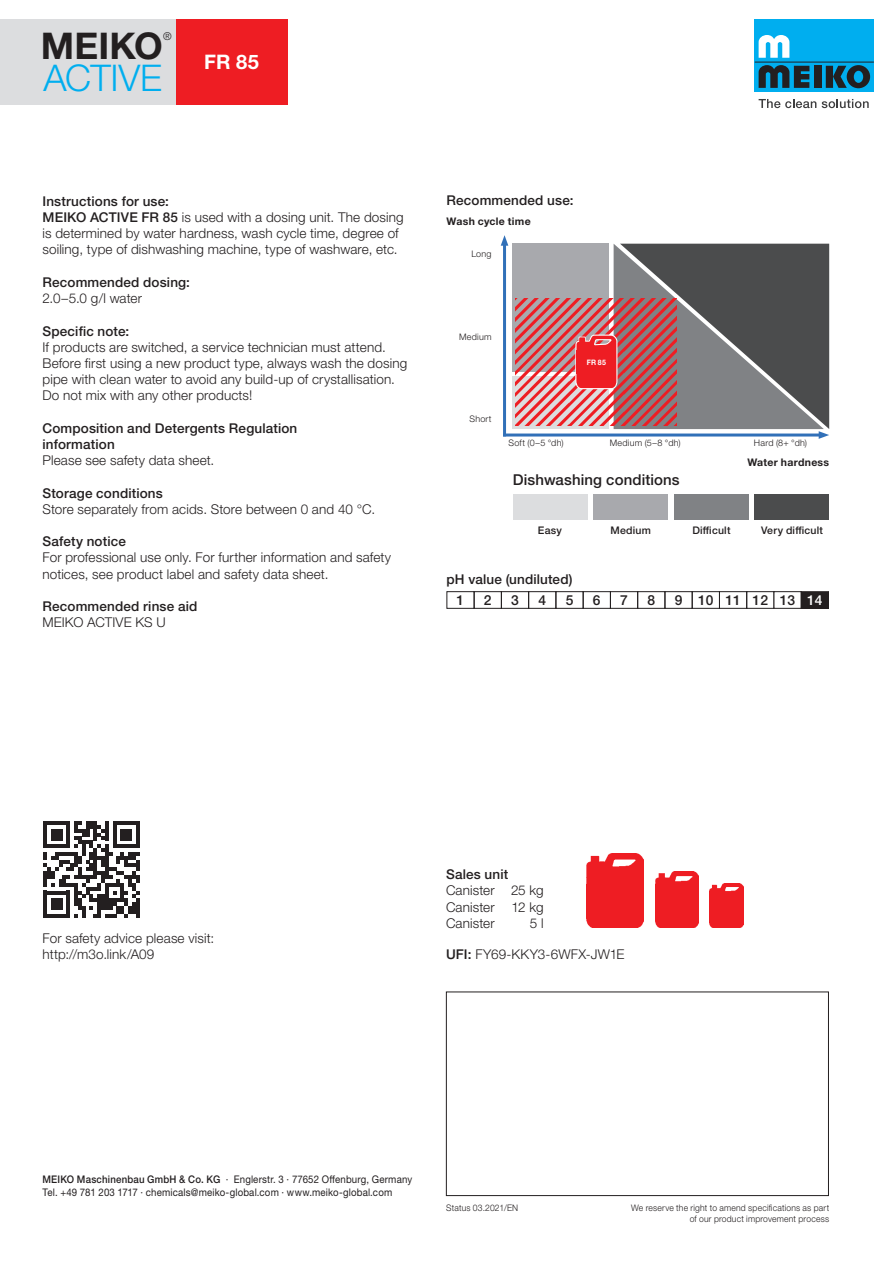
<style>
.page{position:relative;width:893px;height:1263px;background:#fff}
.page>*{position:absolute;margin:0;border:0;box-sizing:border-box;transform-origin:0 0}
.t1{font:300 36.75px/32.4px "Helvetica Neue LTW1 G";letter-spacing:-.005em;color:#00aeef}
.t2{font:500 15px "Helvetica Neue LTW1 G";letter-spacing:.005em;color:#231f20}
.t3{font:500 13.8px "Helvetica Neue LTW1 G";color:#231f20}
.t4{font:300 13.5px/16.2px "Helvetica Neue LTW1 G";letter-spacing:.01em;color:#231f20}
.t5{font:500 13.5px/16.2px "Helvetica Neue LTW1 G";letter-spacing:.01em;color:#231f20}
.t6{font:300 10.8px "Helvetica Neue LTW1 G";color:#231f20}
.t7{font:10.5px/12.6px "Helvetica Neue LTW1 G";letter-spacing:.02em;color:#231f20;scale:.92 1}
.t8{font:500 10.5px "Helvetica Neue LTW1 G";letter-spacing:.02em;color:#231f20}
.t9{font:700 10.5px "Helvetica Neue LTW1 G";letter-spacing:.03em;color:#231f20}
.t10{font:300 9px/10.8px "Helvetica Neue LTW1 G";letter-spacing:.025em;color:#231f20;text-align:right;scale:.95 1}
.t11{font:300 9px "Helvetica Neue LTW1 G";letter-spacing:.025em;color:#231f20}
.t12{font:700 7.5px "Helvetica Neue LTW1 G";color:#fff;scale:.93 1}
.s1{font-weight:700;color:#231f20}
.s2{font-weight:500}
.s3{color:#fff}
</style>
<div class="page">
<div style="left:513px;top:494px;width:74px;height:26px;background:#dcdddf"></div>
<div style="left:593px;top:494px;width:75px;height:26px;background:#a8a9ad"></div>
<div style="left:674px;top:494px;width:74px;height:26px;background:#808285"></div>
<div style="left:755px;top:494px;width:74px;height:26px;background:#4b4c4d"></div>
<img style="left:655px;top:871px;width:44px;height:56px">
<img style="left:587px;top:853px;width:57px;height:74px">
<img style="left:710px;top:883px;width:34px;height:44px">
<div style="left:446px;top:992px;width:383px;height:204px;border:1px solid #231f20"></div>
<div style="left:446px;top:591px;width:28px;height:18px;border:1px solid #231f20"></div>
<div style="left:474px;top:591px;width:28px;height:18px;border:1px solid #231f20"></div>
<div style="left:501px;top:591px;width:28px;height:18px;border:1px solid #231f20"></div>
<div style="left:528px;top:591px;width:28px;height:18px;border:1px solid #231f20"></div>
<div style="left:555px;top:591px;width:29px;height:18px;border:1px solid #231f20"></div>
<div style="left:583px;top:591px;width:28px;height:18px;border:1px solid #231f20"></div>
<div style="left:610px;top:591px;width:28px;height:18px;border:1px solid #231f20"></div>
<div style="left:637px;top:591px;width:28px;height:18px;border:1px solid #231f20"></div>
<div style="left:665px;top:591px;width:28px;height:18px;border:1px solid #231f20"></div>
<div style="left:692px;top:591px;width:28px;height:18px;border:1px solid #231f20"></div>
<div style="left:719px;top:591px;width:28px;height:18px;border:1px solid #231f20"></div>
<div style="left:746px;top:591px;width:28px;height:18px;border:1px solid #231f20"></div>
<div style="left:774px;top:591px;width:28px;height:18px;border:1px solid #231f20"></div>
<div style="left:801px;top:592px;width:27px;height:16px;background:#231f20"></div>
<div style="left:801px;top:591px;width:28px;height:18px;border:1px solid #231f20"></div>
<svg style="left:43px;top:821px;width:97px;height:97px"></svg>
<hr style="left:503px;top:243px;width:3px;height:193px;background:#3170b8">
<svg style="left:501px;top:235px;width:7px;height:11px"></svg>
<div style="left:512px;top:244px;width:97px;height:128px;background:#a8a9ad"></div>
<div style="left:512px;top:377px;width:97px;height:52px;background:#dcdddf"></div>
<hr style="left:503px;top:433px;width:318px;height:3px;background:#3170b8">
<img style="left:516px;top:298px;width:59px;height:128px">
<svg style="left:575px;top:244px;width:254px;height:195px;background:#826e72"></svg>
<div style="left:576px;top:351px;width:40px;height:23px;background:#ee1d23"></div>
<div style="left:755px;top:19px;width:119px;height:73px;background:#00aeef"></div>
<div style="left:814px;top:66px;width:7px;height:22px;background:#231f20"></div>
<svg style="left:826px;top:65px;width:44px;height:23px"></svg>
<hr style="left:755px;top:62px;width:119px;height:1px;background:#231f20">
<svg style="left:759px;top:35px;width:30px;height:23px"></svg>
<svg style="left:759px;top:65px;width:50px;height:23px"></svg>
<svg style="left:759px;top:99px;width:57px;height:9px"></svg>
<svg style="left:822px;top:99px;width:47px;height:9px"></svg>
<div style="left:0;top:19px;width:176px;height:85px;background:#dcdddf"></div>
<div style="left:176px;top:19px;width:111px;height:85px;background:#ee1d23"></div>
<p class="t6" style="left:163px;top:29px;width:10px">®</p>
<h1 class="t1" style="left:41px;top:29px;width:219px"><span class="s1">MEIKO</span> <sub>FR</sub> <sub>85<br></sub>ACTIVE</h1>
<p class="t4" style="left:43px;top:193px;width:363px"><span class="s2">Instructions for use:<br>MEIKO ACTIVE FR 85</span> is used with a dosing unit. The dosing is determined by water hardness, wash cycle time, degree of soiling, type of dishwashing machine, type of washware, etc.</p>
<p class="t5" style="left:43px;top:274px;width:149px">Recommended dosing:</p>
<p class="t4" style="left:43px;top:290px;width:101px">2.0–5.0 g/l water</p>
<p class="t5" style="left:43px;top:323px;width:88px">Specific note:</p>
<p class="t4" style="left:43px;top:339px;width:366px">If products are switched, a service technician must attend.<br>Before first using a new product type, always wash the dosing pipe with clean water to avoid any build-up of crystallisation.<br>Do not mix with any other products!</p>
<p class="t5" style="left:43px;top:420px;width:256px">Composition and Detergents Regulation information</p>
<p class="t4" style="left:43px;top:452px;width:173px">Please see safety data sheet.</p>
<p class="t5" style="left:43px;top:485px;width:122px">Storage conditions</p>
<p class="t4" style="left:43px;top:501px;width:334px">Store separately from acids. Store between 0 and 40 °C.</p>
<p class="t5" style="left:43px;top:533px;width:85px">Safety notice</p>
<p class="t4" style="left:43px;top:549px;width:350px">For professional use only. For further information and safety notices, see product label and safety data sheet.</p>
<p class="t5" style="left:43px;top:598px;width:156px">Recommended rinse aid</p>
<p class="t4" style="left:43px;top:614px;width:125px">MEIKO ACTIVE KS U</p>
<p class="t5" style="left:446px;top:192px;width:129px">Recommended use:</p>
<p class="t9" style="left:446px;top:215px;width:86px">Wash cycle time</p>
<p class="t11" style="left:471px;top:249px;width:22px">Long</p>
<p class="t11" style="left:459px;top:331px;width:34px">Medium</p>
<p class="t12" style="left:587px;top:358px;width:22px">FR 85</p>
<p class="t11" style="left:469px;top:414px;width:24px">Short</p>
<p class="t11" style="left:509px;top:437px;width:57px">Soft (0–5 °dh)</p>
<p class="t11" style="left:610px;top:437px;width:72px">Medium (5–8 °dh)</p>
<p class="t11" style="left:754px;top:437px;width:55px">Hard (8+ °dh)</p>
<p class="t2" style="left:513px;top:471px;width:168px">Dishwashing conditions</p>
<p class="t9" style="left:747px;top:456px;width:83px">Water hardness</p>
<p class="t8" style="left:538px;top:523px;width:26px">Easy</p>
<p class="t8" style="left:610px;top:523px;width:42px">Medium</p>
<p class="t8" style="left:692px;top:523px;width:40px">Difficult</p>
<p class="t8" style="left:761px;top:523px;width:63px">Very difficult</p>
<p class="t5" style="left:446px;top:571px;width:128px">pH value (undiluted)</p>
<p class="t3" style="left:457px;top:592px;width:9px">1</p>
<p class="t3" style="left:484px;top:592px;width:9px">2</p>
<p class="t3" style="left:511px;top:592px;width:9px">3</p>
<p class="t3" style="left:538px;top:592px;width:9px">4</p>
<p class="t3" style="left:566px;top:592px;width:9px">5</p>
<p class="t3" style="left:593px;top:592px;width:9px">6</p>
<p class="t3" style="left:620px;top:592px;width:9px">7</p>
<p class="t3" style="left:647px;top:592px;width:9px">8</p>
<p class="t3" style="left:675px;top:592px;width:149px">9 10 11 12 13 <span class="s3">14</span></p>
<p class="t4" style="left:43px;top:930px;width:173px">For safety advice please visit: http://m3o.link/A09</p>
<p class="t5" style="left:446px;top:866px;width:64px">Sales unit</p>
<p class="t4" style="left:446px;top:882px;width:99px">Canister 25 kg<br>Canister</p>
<p class="t4" style="left:512px;top:899px;width:33px">12 kg</p>
<p class="t4" style="left:446px;top:915px;width:50px">Canister</p>
<p class="t4" style="left:530px;top:915px;width:15px">5 l</p>
<p class="t4" style="left:446px;top:946px;width:180px"><span class="s2">UFI:</span> FY69-KKY3-6WFX-JW1E</p>
<p class="t7" style="left:43px;top:1173px;width:403px"><span class="s2">MEIKO Maschinenbau GmbH &amp; Co. KG</span> · Englerstr. 3 · 77652 Offenburg, Germany<br>Tel. +49 781 203 1717 · chemicals@meiko-global.com · www.meiko-global.com</p>
<p class="t10" style="left:446px;top:1203px;width:77px">Status 03.2021/EN</p>
<p class="t10" style="left:631px;top:1203px;width:210px">We reserve the right to amend specifications as part of our product improvement process</p>
</div>
